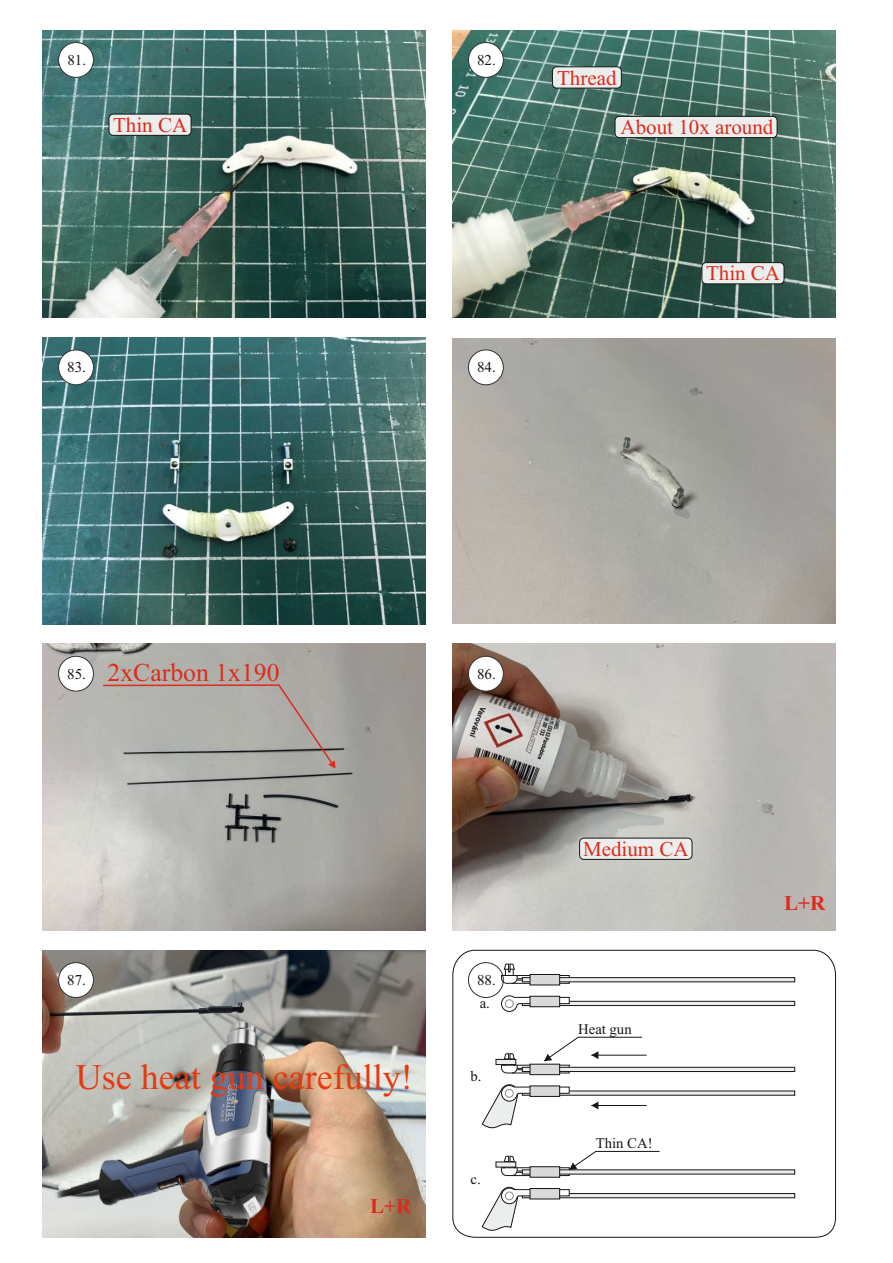
<style>
.page{position:relative;width:893px;height:1263px;background:#fff}
.page>*{position:absolute;margin:0;border:0;box-sizing:border-box;transform-origin:0 0}
.t1{font:36px "Times New Roman";color:#e53a0f}
.t2{font:25.65px "Times New Roman";color:#dd2b1c}
.t3{font:21px "Times New Roman";color:#dd2b1c}
.t4{font:700 21px "Times New Roman";color:#dd2b1c}
.t5{font:15px "Times New Roman";color:#151616}
.t6{font:14.7px "Times New Roman";color:#151616}
</style>
<div class="page">
<img style="left:43px;top:644px;width:383px;height:287px">
<img style="left:453px;top:644px;width:382px;height:287px">
<img style="left:43px;top:950px;width:383px;height:287px">
<img style="left:453px;top:339px;width:382px;height:284px">
<img style="left:43px;top:338px;width:383px;height:286px">
<img style="left:43px;top:30px;width:383px;height:287px">
<img style="left:453px;top:30px;width:382px;height:287px">
<div style="left:58px;top:42px;width:36px;height:36px;background:#fff;border:1px solid #323232;border-radius:50%"></div>
<div style="left:468px;top:42px;width:36px;height:36px;background:#fff;border:1px solid #323232;border-radius:50%"></div>
<div style="left:58px;top:349px;width:36px;height:36px;background:#fff;border:1px solid #323232;border-radius:50%"></div>
<div style="left:468px;top:349px;width:36px;height:36px;background:#fff;border:1px solid #323232;border-radius:50%"></div>
<div style="left:58px;top:656px;width:36px;height:35px;background:#fff;border:1px solid #323232;border-radius:50%"></div>
<div style="left:468px;top:656px;width:36px;height:35px;background:#fff;border:1px solid #323232;border-radius:50%"></div>
<div style="left:58px;top:962px;width:36px;height:36px;background:#fff;border:1px solid #323232;border-radius:50%"></div>
<div style="left:109px;top:114px;width:82px;height:22px;background:#eceded;border:1px solid #151616;border-radius:4px"></div>
<div style="left:552px;top:67px;width:69px;height:21px;background:#eceded;border:1px solid #151616;border-radius:4px"></div>
<div style="left:615px;top:116px;width:162px;height:22px;background:#eceded;border:1px solid #151616;border-radius:4px"></div>
<div style="left:702px;top:262px;width:82px;height:22px;background:#eceded;border:1px solid #151616;border-radius:4px"></div>
<svg style="left:452px;top:950px;width:384px;height:287px"></svg>
<svg style="left:501px;top:995px;width:294px;height:17px"></svg>
<svg style="left:501px;top:964px;width:294px;height:21px"></svg>
<svg style="left:482px;top:1187px;width:313px;height:49px"></svg>
<svg style="left:496px;top:1151px;width:299px;height:26px"></svg>
<svg style="left:496px;top:1037px;width:299px;height:38px"></svg>
<svg style="left:482px;top:1084px;width:313px;height:50px"></svg>
<div style="left:579px;top:838px;width:113px;height:21px;background:#eceded;border:1px solid #151616;border-radius:4px"></div>
<svg style="left:103px;top:684px;width:233px;height:84px;background:#aeaba6"></svg>
<img style="left:42px;top:1020px;width:250px;height:218px">
<p class="t5" style="left:67px;top:55px;width:20px">81.</p>
<p class="t5" style="left:477px;top:55px;width:20px">82.</p>
<p class="t3" style="left:113px;top:117px;width:76px">Thin CA</p>
<p class="t5" style="left:67px;top:362px;width:20px">83.</p>
<p class="t5" style="left:477px;top:362px;width:20px">84.</p>
<p class="t3" style="left:557px;top:70px;width:61px">Thread</p>
<p class="t3" style="left:621px;top:120px;width:154px">About 10x around</p>
<p class="t3" style="left:706px;top:266px;width:76px">Thin CA</p>
<p class="t2" style="left:108px;top:663px;width:174px">2xCarbon 1x190</p>
<p class="t5" style="left:67px;top:668px;width:20px">85.</p>
<p class="t5" style="left:477px;top:668px;width:20px">86.</p>
<p class="t5" style="left:67px;top:975px;width:20px">87.</p>
<p class="t5" style="left:477px;top:975px;width:20px">88.</p>
<h1 class="t1" style="left:76px;top:1064px;width:338px">Use heat gun carefully!</h1>
<p class="t4" style="left:370px;top:1198px;width:43px">L+R</p>
<p class="t6" style="left:480px;top:998px;width:12px">a.</p>
<p class="t6" style="left:471px;top:1071px;width:13px">b.</p>
<p class="t6" style="left:471px;top:1173px;width:12px">c.</p>
<p class="t3" style="left:583px;top:841px;width:107px">Medium CA</p>
<p class="t6" style="left:578px;top:1023px;width:55px">Heat gun</p>
<p class="t6" style="left:596px;top:1137px;width:58px">Thin CA!</p>
<p class="t4" style="left:784px;top:896px;width:43px">L+R</p>
</div>
